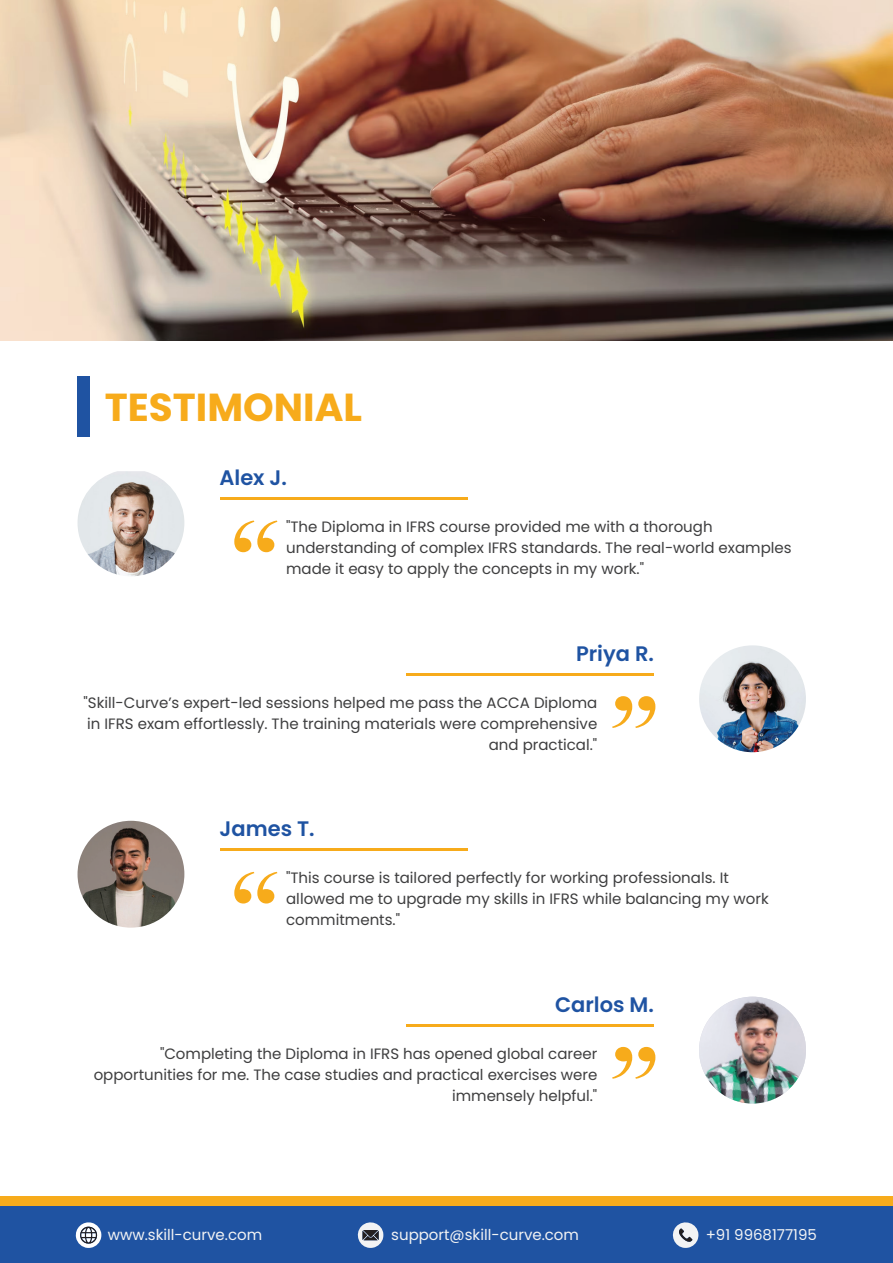
<style>
.page{position:relative;width:893px;height:1263px;background:#fff}
.page>*{position:absolute;margin:0;border:0;box-sizing:border-box;transform-origin:0 0}
.t1{font:124.5px "Bask Old Face";color:#f7ab1b;scale:1.12 1}
.t2{font:123.9px "Bask Old Face";color:#f7ab1b;scale:1.12 1}
.t3{font:700 39px "Poppins";color:#f7ab1b}
.t4{font:600 21px "Poppins";color:#1f53a2}
.t5{font:15px/21px "Poppins";color:#3e3e3f}
.t6{font:15px "Poppins";color:#f2f3f4}
</style>
<div class="page">
<img style="left:0;top:0;width:893px;height:341px">
<div style="left:0;top:1196px;width:893px;height:67px;background:#f7ab1b"></div>
<div style="left:0;top:1207px;width:893px;height:56px;background:#1f53a2"></div>
<svg style="left:75px;top:1222px;width:26px;height:26px"></svg>
<svg style="left:672px;top:1222px;width:26px;height:26px"></svg>
<svg style="left:357px;top:1222px;width:26px;height:26px"></svg>
<div style="left:78px;top:376px;width:12px;height:61px;background:#1f53a2"></div>
<img style="left:78px;top:471px;width:106px;height:105px">
<hr style="left:221px;top:497px;width:247px;height:2px;background:#f7ab1b">
<img style="left:699px;top:645px;width:107px;height:107px;border-radius:53px">
<hr style="left:407px;top:673px;width:247px;height:2px;background:#f7ab1b">
<img style="left:78px;top:821px;width:106px;height:107px;border-radius:53px">
<hr style="left:221px;top:848px;width:247px;height:3px;background:#f7ab1b">
<img style="left:699px;top:997px;width:107px;height:106px;border-radius:53px">
<hr style="left:407px;top:1024px;width:247px;height:2px;background:#f7ab1b">
<h3 class="t3" style="left:105px;top:385px;width:259px">TESTIMONIAL</h3>
<h3 class="t4" style="left:219px;top:465px;width:69px">Alex J.</h3>
<h2 class="t2" style="left:228px;top:496px;width:52px">“</h2>
<p class="t5" style="left:286px;top:516px;width:507px">"The Diploma in IFRS course provided me with a thorough understanding of complex IFRS standards. The real-world examples made it easy to apply the concepts in my work."</p>
<h3 class="t4" style="left:576px;top:641px;width:79px">Priya R.</h3>
<h1 class="t1" style="left:662px;top:753px;width:52px;rotate:-180deg">“</h1>
<p class="t5" style="left:84px;top:692px;width:515px;text-align:right">"Skill-Curve’s expert-led sessions helped me pass the ACCA Diploma in IFRS exam effortlessly. The training materials were comprehensive and practical."</p>
<h3 class="t4" style="left:219px;top:817px;width:97px">James T.</h3>
<h2 class="t2" style="left:228px;top:847px;width:52px">“</h2>
<p class="t5" style="left:286px;top:867px;width:484px">"This course is tailored perfectly for working professionals. It allowed me to upgrade my skills in IFRS while balancing my work commitments."</p>
<h3 class="t4" style="left:555px;top:993px;width:100px">Carlos M.</h3>
<p class="t5" style="left:94px;top:1043px;width:505px;text-align:right">"Completing the Diploma in IFRS has opened global career opportunities for me. The case studies and practical exercises were immensely helpful."</p>
<h1 class="t1" style="left:662px;top:1103px;width:52px;rotate:-180deg">“</h1>
<p class="t6" style="left:108px;top:1226px;width:156px">www.skill-curve.com</p>
<p class="t6" style="left:391px;top:1225px;width:189px">support@skill-curve.com</p>
<p class="t6" style="left:706px;top:1225px;width:113px">+91 9968177195</p>
</div>
